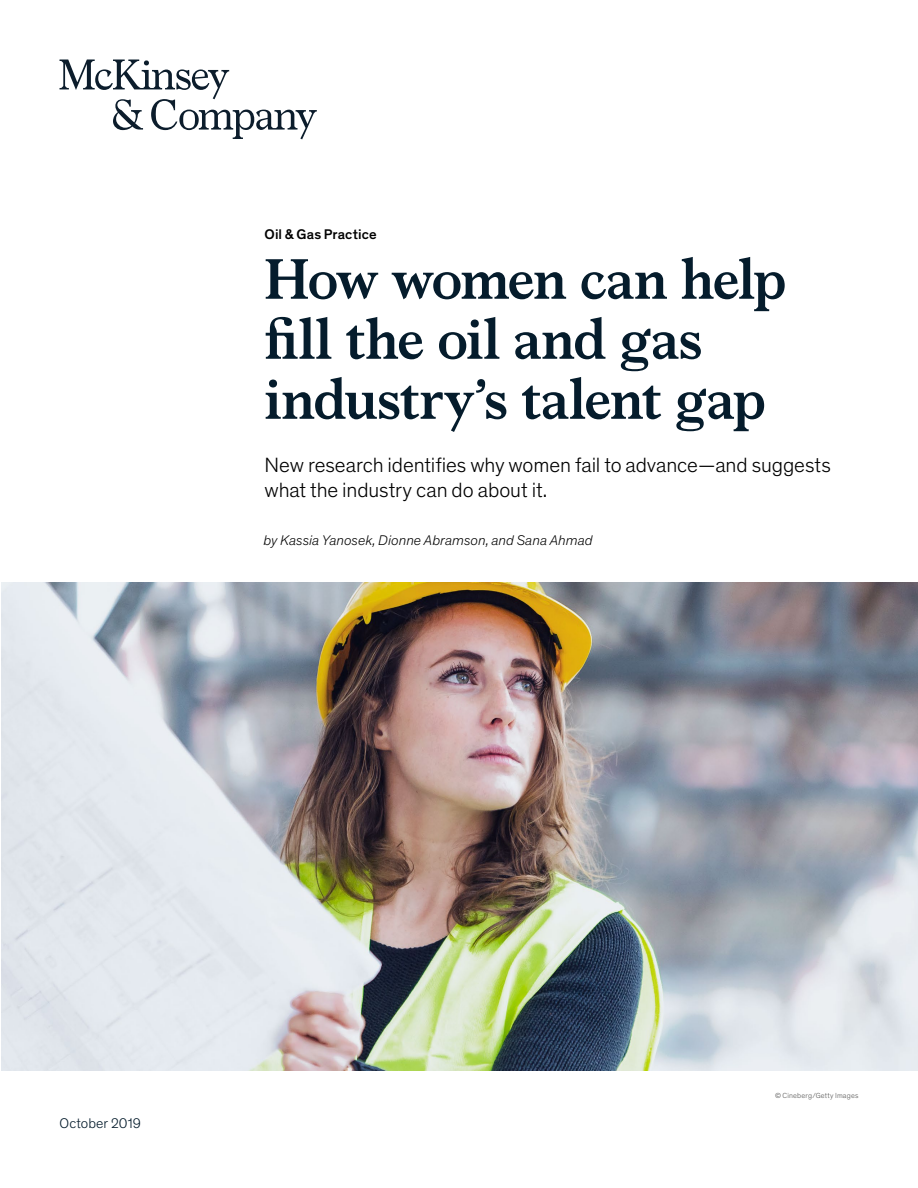
<style>
.page{position:relative;width:918px;height:1188px;background:#fff}
.page>*{position:absolute;margin:0;border:0;box-sizing:border-box;transform-origin:0 0}
.t1{font:700 57px/60px "Bower";letter-spacing:-.015em;color:#051c2c}
.t2{font:300 21px/25.5px "Theinhardt Pan";letter-spacing:-.005em;color:#000}
.t3{font:italic 300 14.25px "Theinhardt Pan";letter-spacing:.005em;color:#000}
.t4{font:500 14.25px "Theinhardt Pan";letter-spacing:.01em;color:#000}
.t5{font:300 14.25px "Theinhardt Pan";letter-spacing:.005em;color:#051c2c}
.t6{font:300 7.5px "Theinhardt Pan";letter-spacing:.02em;color:#575756}
</style>
<div class="page">
<img style="left:1px;top:582px;width:917px;height:488px">
<svg style="left:60px;top:60px;width:257px;height:79px"></svg>
<p class="t4" style="left:265px;top:223px;width:114px">Oil &amp; Gas Practice</p>
<h1 class="t1" style="left:265px;top:245px;width:523px">How women can help fill the oil and gas industry’s talent gap</h1>
<p class="t2" style="left:265px;top:451px;width:568px">New research identifies why women fail to advance—and suggests what the industry can do about it.</p>
<p class="t3" style="left:264px;top:530px;width:331px">by Kassia Yanosek, Dionne Abramson, and Sana Ahmad</p>
<p class="t5" style="left:60px;top:1114px;width:83px">October 2019</p>
<p class="t6" style="left:775px;top:1090px;width:85px">© Cineberg/Getty Images</p>
</div>
